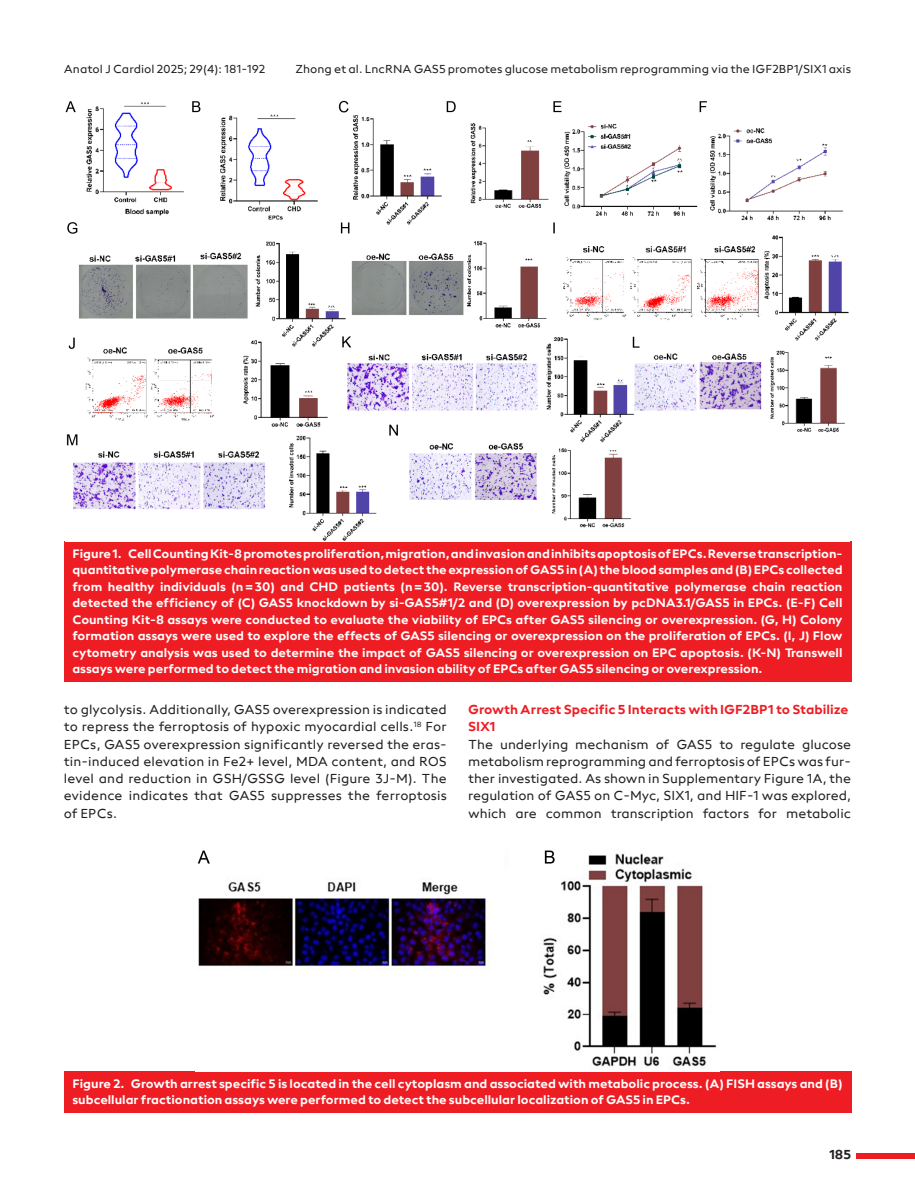
<style>
.page{position:relative;width:915px;height:1191px;background:#fff}
.page>*{position:absolute;margin:0;border:0;box-sizing:border-box;transform-origin:0 0}
.t1{font:13.5px/17.2px "neue Radial A Regular";color:#231f20;text-align:justify}
.t2{font:13.5px/17.2px "neue Radial A Bold";color:#ee1d23}
.t3{font:13.5px "neue Radial A Bold";color:#231f20}
.t4{font:12.75px/16.5px "neue Radial A Bold";color:#fff;text-align:justify}
.t5{font:12px "neue Radial A Regular";color:#231f20}
</style>
<div class="page">
<div style="left:856px;top:1152px;width:58px;height:6px;background:#ee1d23"></div>
<div style="left:64px;top:541px;width:786px;height:140px;background:#ee1d23"></div>
<img style="left:66px;top:101px;width:782px;height:440px">
<div style="left:64px;top:1071px;width:786px;height:41px;background:#ee1d23"></div>
<img style="left:197px;top:850px;width:519px;height:217px">
<p class="t5" style="left:64px;top:61px;width:203px">Anatol J Cardiol 2025; 29(4): 181-192</p>
<p class="t5" style="left:295px;top:61px;width:557px">Zhong et al. LncRNA GAS5 promotes glucose metabolism reprogramming via the IGF2BP1/SIX1 axis</p>
<p class="t4" style="left:72px;top:545px;width:771px">Figure 1. Cell Counting Kit-8 promotes proliferation, migration, and invasion and inhibits apoptosis of EPCs. Reverse transcription&shy;quantitative polymerase chain reaction was used to detect the expression of GAS5 in (A) the blood samples and (B) EPCs collected from healthy individuals (n=30) and CHD patients (n=30). Reverse transcription-quantitative polymerase chain reaction detected the efficiency of (C) GAS5 knockdown by si-GAS5#1/2 and (D) overexpression by pcDNA3.1/GAS5 in EPCs. (E-F) Cell Counting Kit-8 assays were conducted to evaluate the viability of EPCs after GAS5 silencing or overexpression. (G, H) Colony formation assays were used to explore the effects of GAS5 silencing or overexpression on the proliferation of EPCs. (I, J) Flow cytometry analysis was used to determine the impact of GAS5 silencing or overexpression on EPC apoptosis. (K-N) Transwell assays were performed to detect the migration and invasion ability of EPCs after GAS5 silencing or overexpression.</p>
<p class="t1" style="left:64px;top:701px;width:384px">to glycolysis. Additionally, GAS5 overexpression is indicated to repress the ferroptosis of hypoxic myocardial cells.<sup>18</sup> For EPCs, GAS5 overexpression significantly reversed the eras&shy;tin-induced elevation in Fe2+ level, MDA content, and ROS level and reduction in GSH/GSSG level (Figure 3J-M). The evidence indicates that GAS5 suppresses the ferroptosis of EPCs.</p>
<p class="t2" style="left:468px;top:701px;width:381px">Growth Arrest Specific 5 Interacts with IGF2BP1 to Stabilize<br>SIX1</p>
<p class="t1" style="left:468px;top:735px;width:384px">The underlying mechanism of GAS5 to regulate glucose metabolism reprogramming and ferroptosis of EPCs was fur&shy;ther investigated. As shown in Supplementary Figure 1A, the regulation of GAS5 on C-Myc, SIX1, and HIF-1 was explored, which are common transcription factors for metabolic</p>
<p class="t4" style="left:72px;top:1075px;width:771px">Figure 2. Growth arrest specific 5 is located in the cell cytoplasm and associated with metabolic process. (A) FISH assays and (B) subcellular fractionation assays were performed to detect the subcellular localization of GAS5 in EPCs.</p>
<p class="t3" style="left:828px;top:1146px;width:24px">185</p>
</div>
